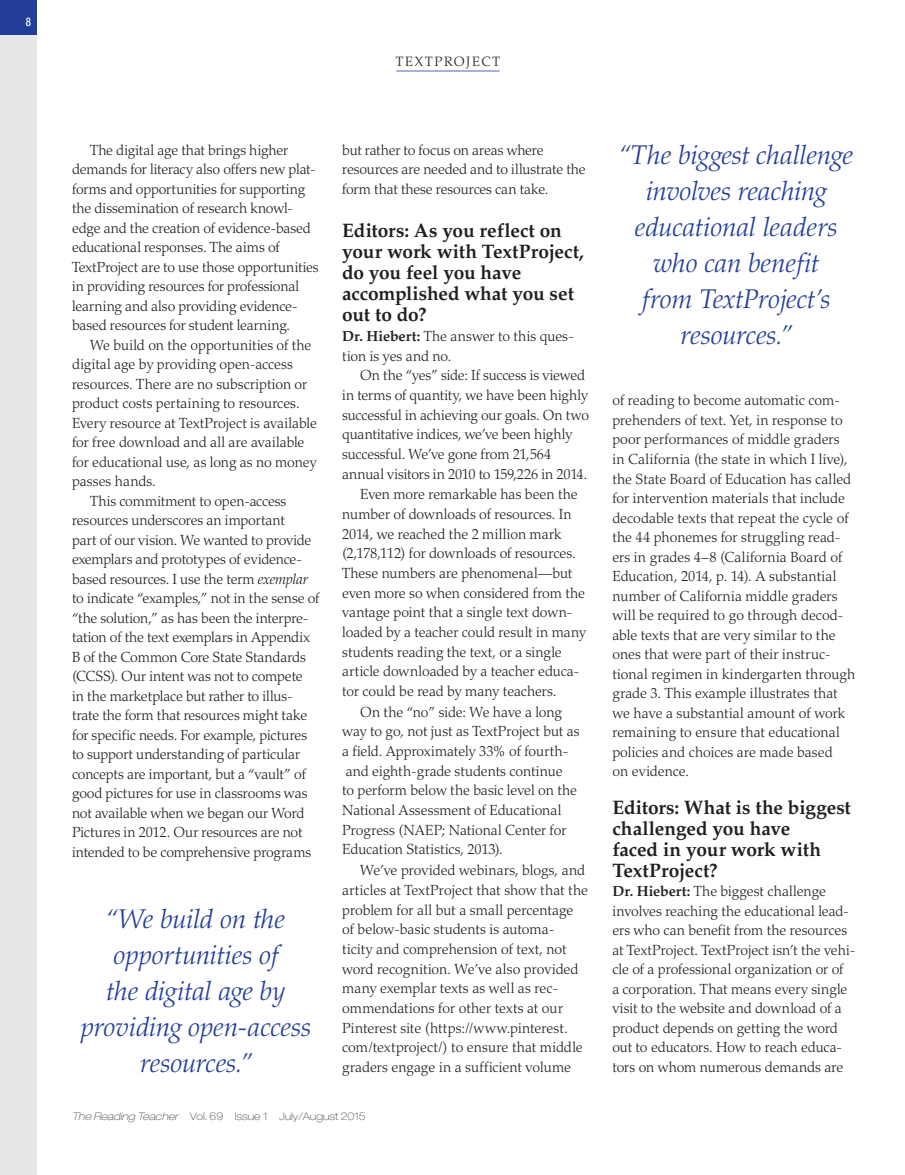
<style>
.page{position:relative;width:905px;height:1175px;background:#fff}
.page>*{position:absolute;margin:0;border:0;box-sizing:border-box;transform-origin:0 0}
.t1{font:italic 300 27px/36px "Palatino LT Std";color:#233e98;text-align:center}
.t2{font:700 19.5px/21px "Palatino LT Std";letter-spacing:-.01em;color:#231f20}
.t3{font:300 14.7px/19.5px "Palatino LT Std";letter-spacing:-.005em;color:#231f20}
.t4{font:300 13.5px "Palatino LT Std";letter-spacing:.135em;color:#231f20}
.t5{font:500 condensed 12px "Helvetica Neue LT Std";color:#fff;scale:.9 1}
.t6{font:100 expanded 10.5px "Helvetica Neue LT Std";color:#4b4c4d}
.s1{font-style:italic}
.s2{font-weight:700}
</style>
<div class="page">
<hr style="left:396px;top:71px;width:103px;height:1px;background:#5660ab">
<div style="left:0;top:0;width:36px;height:1174px;background:#e6e7e9"></div>
<div style="left:0;top:0;width:36px;height:34px;background:#233e98"></div>
<p class="t5" style="left:26px;top:17px;width:7px">8</p>
<p class="t4" style="left:396px;top:56px;width:106px">TEXTPROJECT</p>
<p class="t3" style="left:72px;top:142px;width:248px;text-indent:18px">The digital age that brings higher demands for literacy also offers new plat&shy;forms and opportunities for supporting the dissemination of research knowl&shy;edge and the creation of evidence- based educational responses. The aims of TextProject are to use those opportunities in providing resources for professional learning and also providing evidence&shy;based resources for student learning.</p>
<p class="t3" style="left:90px;top:337px;width:223px">We build on the opportunities of the</p>
<p class="t3" style="left:72px;top:356px;width:222px">digital age by providing open- access</p>
<p class="t3" style="left:72px;top:376px;width:237px">resources. There are no subscription or</p>
<p class="t3" style="left:72px;top:395px;width:229px">product costs pertaining to resources.</p>
<p class="t3" style="left:72px;top:415px;width:246px">Every resource at TextProject is available</p>
<p class="t3" style="left:72px;top:434px;width:234px">for free download and all are available</p>
<p class="t3" style="left:72px;top:454px;width:246px">for educational use, as long as no money</p>
<p class="t3" style="left:72px;top:473px;width:85px">passes hands.</p>
<p class="t3" style="left:90px;top:493px;width:198px">This commitment to open- access</p>
<p class="t3" style="left:72px;top:512px;width:214px">resources underscores an important</p>
<p class="t3" style="left:72px;top:532px;width:241px">part of our vision. We wanted to provide</p>
<p class="t3" style="left:72px;top:551px;width:232px">exemplars and prototypes of evidence-</p>
<p class="t3" style="left:72px;top:571px;width:237px">based resources. I use the term <span class="s1">exemplar</span></p>
<p class="t3" style="left:72px;top:590px;width:249px">to indicate “examples,” not in the sense of</p>
<p class="t3" style="left:72px;top:610px;width:238px">“the solution,” as has been the interpre-</p>
<p class="t3" style="left:72px;top:629px;width:239px">tation of the text exemplars in Appendix</p>
<p class="t3" style="left:72px;top:649px;width:235px">B of the Common Core State Standards</p>
<p class="t3" style="left:72px;top:668px;width:232px">(CCSS). Our intent was not to compete</p>
<p class="t3" style="left:72px;top:688px;width:223px">in the marketplace but rather to illus-</p>
<p class="t3" style="left:72px;top:707px;width:237px">trate the form that resources might take</p>
<p class="t3" style="left:72px;top:727px;width:237px">for specific needs. For example, pictures</p>
<p class="t3" style="left:72px;top:746px;width:230px">to support understanding of particular</p>
<p class="t3" style="left:72px;top:766px;width:235px">concepts are important, but a “vault” of</p>
<p class="t3" style="left:72px;top:785px;width:237px">good pictures for use in classrooms was</p>
<p class="t3" style="left:72px;top:805px;width:234px">not available when we began our Word</p>
<p class="t3" style="left:72px;top:824px;width:232px">Pictures in 2012. Our resources are not</p>
<p class="t3" style="left:72px;top:844px;width:241px">intended to be comprehensive programs</p>
<h1 class="t1" style="left:81px;top:903px;width:232px">“We build on the opportunities of<br>the digital age by providing open-access resources.”</h1>
<p class="t3" style="left:342px;top:142px;width:245px">but rather to focus on areas where resources are needed and to illustrate the form that these resources can take.</p>
<h2 class="t2" style="left:342px;top:222px;width:243px">Editors: As you reflect on your work with TextProject, do you feel you have accomplished what you set out to do?</h2>
<p class="t3" style="left:342px;top:328px;width:233px"><span class="s2">Dr. Hiebert:</span> The answer to this ques&shy;tion is yes and no.</p>
<p class="t3" style="left:360px;top:367px;width:226px">On the “yes” side: If success is viewed</p>
<p class="t3" style="left:342px;top:387px;width:247px">in terms of quantity, we have been highly</p>
<p class="t3" style="left:342px;top:406px;width:248px">successful in achieving our goals. On two</p>
<p class="t3" style="left:342px;top:426px;width:232px">quantitative indices, we ’ ve been highly</p>
<p class="t3" style="left:342px;top:446px;width:211px">successful. We ’ ve gone from 21,564</p>
<p class="t3" style="left:342px;top:465px;width:246px">annual visitors in 2010 to 159,226 in 2014.</p>
<p class="t3" style="left:360px;top:486px;width:219px">Even more remarkable has been the</p>
<p class="t3" style="left:342px;top:506px;width:231px">number of downloads of resources. In</p>
<p class="t3" style="left:342px;top:525px;width:221px">2014, we reached the 2 million mark</p>
<p class="t3" style="left:342px;top:545px;width:235px">(2,178,112) for downloads of resources.</p>
<p class="t3" style="left:342px;top:565px;width:232px">These numbers are phenomenal—but</p>
<p class="t3" style="left:342px;top:584px;width:244px">even more so when considered from the</p>
<p class="t3" style="left:342px;top:604px;width:232px">vantage point that a single text down-</p>
<p class="t3" style="left:342px;top:624px;width:245px">loaded by a teacher could result in many</p>
<p class="t3" style="left:342px;top:643px;width:221px">students reading the text, or a single</p>
<p class="t3" style="left:342px;top:663px;width:239px">article downloaded by a teacher educa-</p>
<p class="t3" style="left:342px;top:683px;width:216px">tor could be read by many teachers.</p>
<p class="t3" style="left:360px;top:703px;width:203px">On the “no” side: We have a long</p>
<p class="t3" style="left:342px;top:723px;width:239px">way to go, not just as TextProject but as</p>
<p class="t3" style="left:342px;top:743px;width:228px">a field. Approximately 33% of fourth-</p>
<p class="t3" style="left:345px;top:762px;width:218px">and eighth- grade students continue</p>
<p class="t3" style="left:342px;top:782px;width:236px">to perform below the basic level on the</p>
<p class="t3" style="left:342px;top:802px;width:221px">National Assessment of Educational</p>
<p class="t3" style="left:342px;top:821px;width:226px">Progress (NAEP; National Center for</p>
<p class="t3" style="left:342px;top:841px;width:162px">Education Statistics, 2013 ).</p>
<p class="t3" style="left:360px;top:862px;width:226px">We ’ ve provided webinars, blogs, and</p>
<p class="t3" style="left:342px;top:882px;width:247px">articles at TextProject that show that the</p>
<p class="t3" style="left:342px;top:901px;width:233px">problem for all but a small percentage</p>
<p class="t3" style="left:342px;top:921px;width:214px">of below- basic students is automa-</p>
<p class="t3" style="left:342px;top:940px;width:226px">ticity and comprehension of text, not</p>
<p class="t3" style="left:342px;top:960px;width:238px">word recognition. We ’ ve also provided</p>
<p class="t3" style="left:342px;top:980px;width:218px">many exemplar texts as well as rec-</p>
<p class="t3" style="left:342px;top:999px;width:222px">ommendations for other texts at our</p>
<p class="t3" style="left:342px;top:1019px;width:227px">Pinterest site (https://www.pinterest.</p>
<p class="t3" style="left:342px;top:1039px;width:242px">com/textproject/) to ensure that middle</p>
<p class="t3" style="left:342px;top:1058px;width:230px">graders engage in a sufficient volume</p>
<p class="t6" style="left:72px;top:1112px;width:295px"><span class="s1">The Reading Teacher</span> Vol. 69 Issue 1 July/August 2015</p>
<h1 class="t1" style="left:619px;top:140px;width:235px">“The biggest challenge involves reaching educational leaders who can benefit<br>from TextProject’s resources.”</h1>
<p class="t3" style="left:612px;top:392px;width:244px">of reading to become automatic com&shy;prehenders of text. Yet, in response to poor performances of middle graders in California (the state in which I live), the State Board of Education has called for intervention materials that include decodable texts that repeat the cycle of the 44 phonemes for struggling read&shy;ers in grades 4–8 (California Board of Education, 2014, p. 14). A substantial number of California middle graders will be required to go through decod&shy;able texts that are very similar to the ones that were part of their instruc&shy;tional regimen in kindergarten through grade 3. This example illustrates that we have a substantial amount of work remaining to ensure that educational policies and choices are made based<br>on evidence.</p>
<h2 class="t2" style="left:612px;top:799px;width:240px">Editors: What is the biggest challenged you have<br>faced in your work with<br>TextProject?</h2>
<p class="t3" style="left:612px;top:883px;width:245px"><span class="s2">Dr. Hiebert:</span> The biggest challenge involves reaching the educational lead&shy;ers who can benefit from the resources at TextProject. TextProject isn ’ t the vehi&shy;cle of a professional organization or of<br>a corporation. That means every single visit to the website and download of a product depends on getting the word out to educators. How to reach educa&shy;tors on whom numerous demands are</p>
</div>
